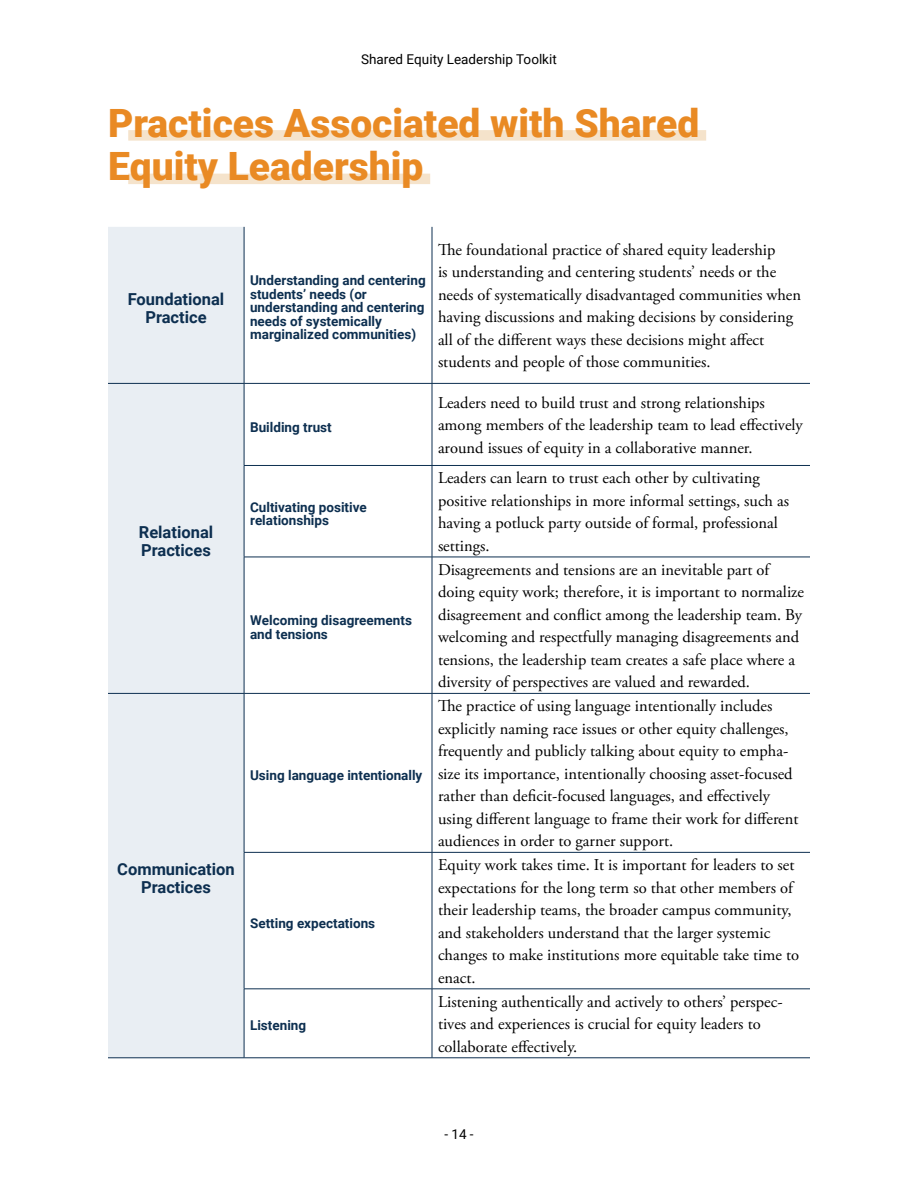
<style>
.page{position:relative;width:918px;height:1188px;background:#fff}
.page>*{position:absolute;margin:0;border:0;box-sizing:border-box;transform-origin:0 0}
.t1{font:900 39px/43.5px "Roboto";color:#e98a24}
.t2{font:16.5px/22.5px "Adobe Garamond Pro";color:#000}
.t3{font:700 16.5px/18px "Roboto";color:#0d2f50;text-align:center}
.t4{font:700 13.5px/13.5px "Roboto";color:#0d2f50}
.t5{font:13.5px "Roboto";color:#000}
</style>
<div class="page">
<div style="left:128px;top:130px;width:578px;height:11px;background:#f5e3cb"></div>
<div style="left:128px;top:174px;width:302px;height:10px;background:#f5e3cb"></div>
<div style="left:108px;top:227px;width:136px;height:831px;background:#e9eef3"></div>
<hr style="left:244px;top:227px;width:1px;height:156px;background:#0d2f50">
<hr style="left:432px;top:227px;width:1px;height:156px;background:#0d2f50">
<hr style="left:108px;top:383px;width:136px;height:1px;background:#0d2f50">
<hr style="left:244px;top:383px;width:188px;height:1px;background:#0d2f50">
<hr style="left:244px;top:384px;width:1px;height:81px;background:#0d2f50">
<hr style="left:432px;top:383px;width:378px;height:1px;background:#0d2f50">
<hr style="left:432px;top:384px;width:1px;height:81px;background:#0d2f50">
<hr style="left:244px;top:465px;width:188px;height:1px;background:#0d2f50">
<hr style="left:244px;top:466px;width:1px;height:91px;background:#0d2f50">
<hr style="left:432px;top:465px;width:378px;height:1px;background:#0d2f50">
<hr style="left:432px;top:466px;width:1px;height:91px;background:#0d2f50">
<hr style="left:244px;top:557px;width:188px;height:1px;background:#0d2f50">
<hr style="left:244px;top:557px;width:1px;height:136px;background:#0d2f50">
<hr style="left:432px;top:557px;width:378px;height:1px;background:#0d2f50">
<hr style="left:432px;top:557px;width:1px;height:136px;background:#0d2f50">
<hr style="left:108px;top:693px;width:136px;height:1px;background:#0d2f50">
<hr style="left:244px;top:693px;width:188px;height:1px;background:#0d2f50">
<hr style="left:244px;top:694px;width:1px;height:158px;background:#0d2f50">
<hr style="left:432px;top:693px;width:378px;height:1px;background:#0d2f50">
<hr style="left:432px;top:694px;width:1px;height:158px;background:#0d2f50">
<hr style="left:244px;top:852px;width:188px;height:1px;background:#0d2f50">
<hr style="left:244px;top:853px;width:1px;height:136px;background:#0d2f50">
<hr style="left:432px;top:852px;width:378px;height:1px;background:#0d2f50">
<hr style="left:432px;top:853px;width:1px;height:136px;background:#0d2f50">
<hr style="left:244px;top:989px;width:188px;height:1px;background:#0d2f50">
<hr style="left:244px;top:989px;width:1px;height:69px;background:#0d2f50">
<hr style="left:432px;top:989px;width:378px;height:1px;background:#0d2f50">
<hr style="left:432px;top:989px;width:1px;height:69px;background:#0d2f50">
<hr style="left:108px;top:1058px;width:136px;height:1px;background:#0d2f50">
<hr style="left:244px;top:1058px;width:188px;height:1px;background:#0d2f50">
<hr style="left:432px;top:1058px;width:378px;height:1px;background:#0d2f50">
<p class="t5" style="left:361px;top:50px;width:197px">Shared Equity Leadership Toolkit</p>
<h1 class="t1" style="left:108px;top:100px;width:593px">Practices Associated with Shared<br>Equity Leadership</h1>
<p class="t3" style="left:128px;top:289px;width:98px">Foundational<br>Practice</p>
<p class="t3" style="left:139px;top:523px;width:76px;text-align:left">Relational<br>Practices</p>
<p class="t3" style="left:117px;top:860px;width:119px">Communication<br>Practices</p>
<p class="t4" style="left:250px;top:273px;width:177px">Understanding and centering students’ needs (or understanding and centering needs of systemically marginalized communities)</p>
<p class="t4" style="left:250px;top:419px;width:83px">Building trust</p>
<p class="t4" style="left:250px;top:499px;width:118px">Cultivating positive relationships</p>
<p class="t4" style="left:250px;top:613px;width:163px">Welcoming disagreements and tensions</p>
<p class="t4" style="left:250px;top:768px;width:174px">Using language intentionally</p>
<p class="t4" style="left:250px;top:916px;width:127px">Setting expectations</p>
<p class="t4" style="left:250px;top:1018px;width:58px">Listening</p>
<p class="t2" style="left:438px;top:239px;width:365px">The foundational practice of shared equity leadership<br>is understanding and centering students’ needs or the needs of systematically disadvantaged communities when having discussions and making decisions by considering all of the different ways these decisions might affect students and people of those communities.</p>
<p class="t2" style="left:438px;top:392px;width:366px">Leaders need to build trust and strong relationships among members of the leadership team to lead effectively around issues of equity in a collaborative manner.</p>
<p class="t2" style="left:438px;top:468px;width:353px">Leaders can learn to trust each other by cultivating positive relationships in more informal settings, such as having a potluck party outside of formal, professional settings.</p>
<p class="t2" style="left:438px;top:559px;width:367px">Disagreements and tensions are an inevitable part of doing equity work; therefore, it is important to normalize disagreement and conflict among the leadership team. By welcoming and respectfully managing disagreements and tensions, the leadership team creates a safe place where a diversity of perspectives are valued and rewarded.</p>
<p class="t2" style="left:438px;top:695px;width:362px">The practice of using language intentionally includes explicitly naming race issues or other equity challenges, frequently and publicly talking about equity to empha&shy;size its importance, intentionally choosing asset-focused rather than deficit-focused languages, and effectively using different language to frame their work for different audiences in order to garner support.</p>
<p class="t2" style="left:438px;top:854px;width:363px">Equity work takes time. It is important for leaders to set expectations for the long term so that other members of their leadership teams, the broader campus community, and stakeholders understand that the larger systemic changes to make institutions more equitable take time to enact.</p>
<p class="t2" style="left:438px;top:991px;width:346px">Listening authentically and actively to others’ perspec&shy;tives and experiences is crucial for equity leaders to collaborate effectively.</p>
<p class="t5" style="left:444px;top:1125px;width:31px">- 14 -</p>
</div>
